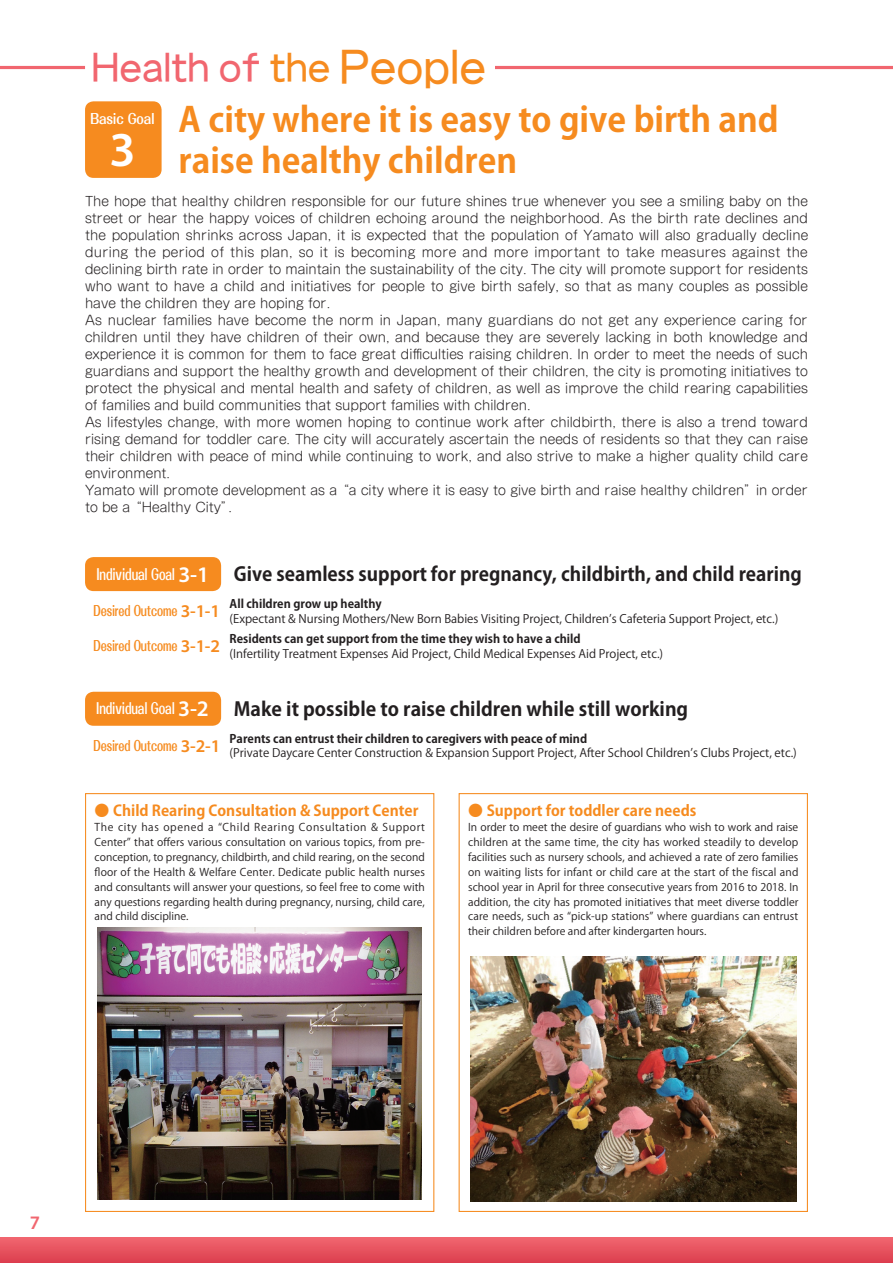
<style>
.page{position:relative;width:893px;height:1263px;background:#fff}
.page>*{position:absolute;margin:0;border:0;box-sizing:border-box;transform-origin:0 0}
.t1{font:600 48.9px "Myriad Pro";color:#fff}
.t2{font:36.15px "NIS WINKS L4 S4 83 pv RKSJ H";color:#f1666f}
.t3{font:700 34.05px/40.3px "Koz Go Pr 6 N";color:#f68b1f}
.t4{font:700 19.2px "Koz Go Pr 6 N";color:#231f20}
.t5{font:600 19.2px "Myriad Pro";color:#f1666f}
.t6{font:700 14.85px "Koz Go Pr 6 N";color:#f68b1f}
.t7{font:700 13.8px "Folk Pro";letter-spacing:-.01em;color:#f68b1f;scale:.7 1}
.t8{font:700 13.8px "Folk Pro";letter-spacing:-.01em;color:#fff;scale:.85 1}
.t9{font:300 12.75px/17px "Shin M Go Pro";color:#231f20}
.t10{font:11.7px "Koz Go Pr 6 N";color:#231f20}
.t11{font:700 11.7px "Koz Go Pr 6 N";color:#231f20}
.t12{font:10.65px/14.9px "Koz Go Pr 6 N";color:#231f20;text-align:justify}
.s1{color:#f68b1f}
.s2{font-size:42.45px;color:#f68b1f}
.s3{font-family:"Folk Pro";font-size:14.85px;color:#fff}
.s4{font-family:"Myriad Pro";font-weight:600;font-size:22.35px;color:#fff}
.s5{font-family:"Myriad Pro";font-weight:600;font-size:18px}
</style>
<div class="page">
<div style="left:0;top:1237px;width:893px;height:26px;background:linear-gradient(to bottom,#f16770,#dc404f)"></div>
<div style="left:85px;top:101px;width:77px;height:77px;background:#f68b1f;border-radius:9px"></div>
<div style="left:85px;top:557px;width:136px;height:34px;background:#f68b1f;border-radius:9px"></div>
<div style="left:85px;top:692px;width:136px;height:34px;background:#f68b1f;border-radius:9px"></div>
<div style="left:459px;top:793px;width:349px;height:419px;border:1px solid #f68b1f"></div>
<div style="left:85px;top:793px;width:349px;height:419px;border:1px solid #f68b1f"></div>
<hr style="left:270px;top:66px;width:623px;height:3px;background:#f1666f">
<hr style="left:0;top:66px;width:85px;height:3px;background:#f1666f">
<img style="left:98px;top:928px;width:323px;height:272px">
<img style="left:470px;top:957px;width:326px;height:244px">
<div style="left:91px;top:40px;width:404px;height:45px;background:#fff"></div>
<h2 class="t2" style="left:91px;top:49px;width:396px">Health of <span class="s1">the</span> <span class="s2">People</span></h2>
<h3 class="t3" style="left:179px;top:100px;width:601px">A city where it is easy to give birth and raise healthy children</h3>
<p class="t8" style="left:90px;top:107px;width:77px">Basic Goal</p>
<h1 class="t1" style="left:109px;top:118px;width:28px">3</h1>
<p class="t9" style="left:85px;top:191px;width:725px">The hope that healthy children responsible for our future shines true whenever you see a smiling baby on the street or hear the happy voices of children echoing around the neighborhood. As the birth rate declines and the population shrinks across Japan, it is expected that the population of Yamato will also gradually decline during the period of this plan, so it is becoming more and more important to take measures against the declining birth rate in order to maintain the sustainability of the city. The city will promote support for residents who want to have a child and initiatives for people to give birth safely, so that as many couples as possible have the children they are hoping for.<br>As nuclear families have become the norm in Japan, many guardians do not get any experience caring for children until they have children of their own, and because they are severely lacking in both knowledge and experience it is common for them to face great difficulties raising children. In order to meet the needs of such guardians and support the healthy growth and development of their children, the city is promoting initiatives to protect the physical and mental health and safety of children, as well as improve the child rearing capabilities of families and build communities that support families with children.<br>As lifestyles change, with more women hoping to continue work after childbirth, there is also a trend toward rising demand for toddler care. The city will accurately ascertain the needs of residents so that they can raise their children with peace of mind while continuing to work, and also strive to make a higher quality child care environment.<br>Yamato will promote development as a “a city where it is easy to give birth and raise healthy children”in order to be a “Healthy City”.</p>
<h3 class="t4" style="left:96px;top:563px;width:707px"><span class="s3">Individual Goal</span> <span class="s4">3-1</span> Give seamless support for pregnancy, childbirth, and child rearing</h3>
<p class="t7" style="left:93px;top:599px;width:182px">Desired Outcome <span class="s5">3-1-1</span></p>
<p class="t11" style="left:230px;top:597px;width:154px">All children grow up healthy</p>
<p class="t10" style="left:230px;top:612px;width:550px">(Expectant &amp; Nursing Mothers/New Born Babies Visiting Project, Children’s Cafeteria Support Project, etc.)</p>
<p class="t11" style="left:230px;top:632px;width:353px">Residents can get support from the time they wish to have a child</p>
<p class="t10" style="left:230px;top:647px;width:435px">(Infertility Treatment Expenses Aid Project, Child Medical Expenses Aid Project, etc.)</p>
<h3 class="t4" style="left:96px;top:698px;width:593px"><span class="s3">Individual Goal</span> <span class="s4">3-2</span> Make it possible to raise children while still working</h3>
<p class="t7" style="left:93px;top:734px;width:183px">Desired Outcome <span class="s5">3-2-1</span></p>
<p class="t7" style="left:93px;top:634px;width:182px">Desired Outcome <span class="s5">3-1-2</span></p>
<p class="t11" style="left:230px;top:732px;width:359px">Parents can entrust their children to caregivers with peace of mind</p>
<p class="t10" style="left:230px;top:746px;width:569px">(Private Daycare Center Construction &amp; Expansion Support Project, After School Children’s Clubs Project, etc.)</p>
<p class="t6" style="left:95px;top:802px;width:325px">● Child Rearing Consultation &amp; Support Center</p>
<p class="t12" style="left:95px;top:820px;width:332px">The city has opened a “Child Rearing Consultation &amp; Support Center” that offers various consultation on various topics, from pre&shy;conception, to pregnancy, childbirth, and child rearing, on the second floor of the Health &amp; Welfare Center. Dedicate public health nurses and consultants will answer your questions, so feel free to come with any questions regarding health during pregnancy, nursing, child care, and child discipline.</p>
<p class="t6" style="left:468px;top:802px;width:230px">● Support for toddler care needs</p>
<p class="t12" style="left:468px;top:820px;width:332px">In order to meet the desire of guardians who wish to work and raise children at the same time, the city has worked steadily to develop facilities such as nursery schools, and achieved a rate of zero families on waiting lists for infant or child care at the start of the fiscal and school year in April for three consecutive years from 2016 to 2018. In addition, the city has promoted initiatives that meet diverse toddler care needs, such as “pick-up stations” where guardians can entrust their children before and after kindergarten hours.</p>
<h3 class="t5" style="left:30px;top:1210px;width:12px">7</h3>
</div>
